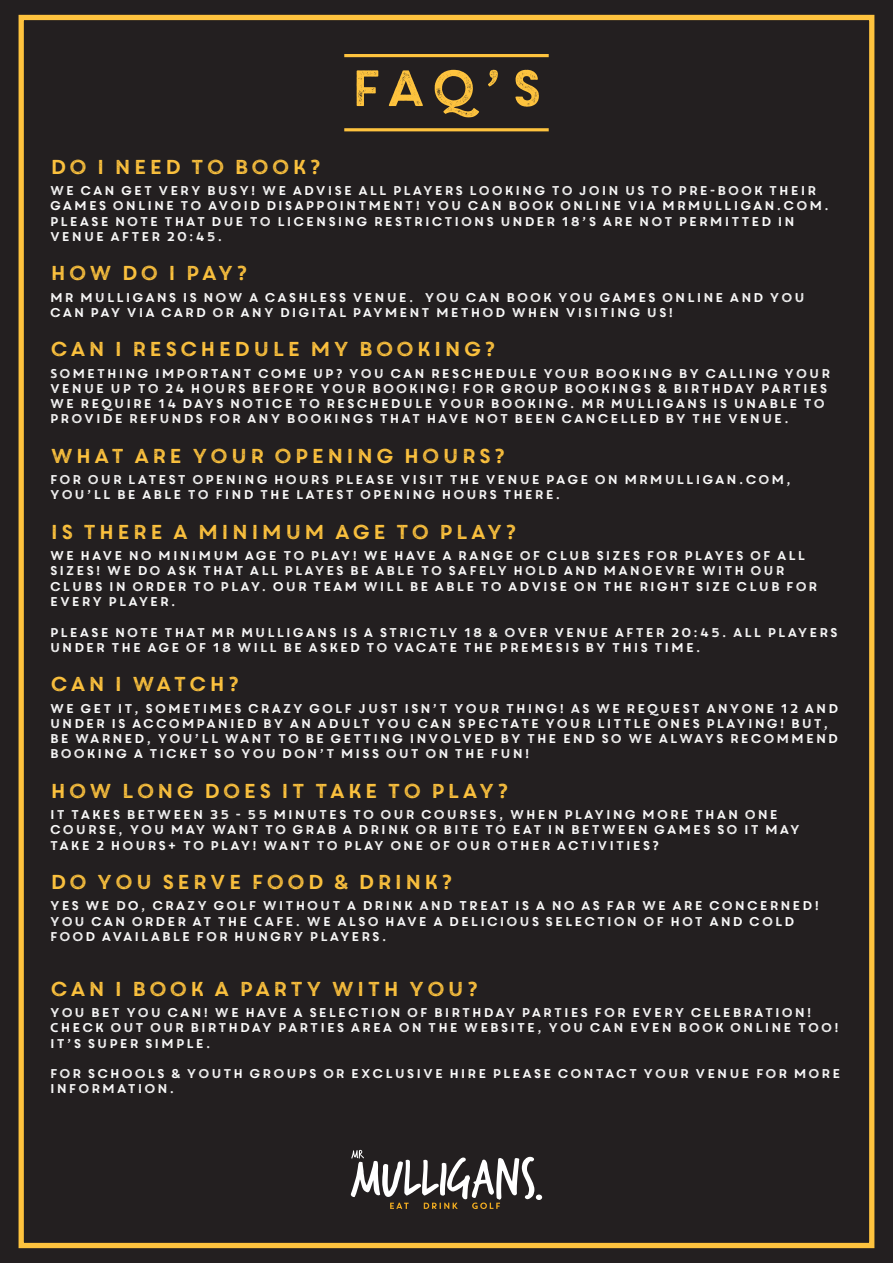
<style>
.page{position:relative;width:893px;height:1263px;background:#231f20}
.page>*{position:absolute;margin:0;border:0;box-sizing:border-box;transform-origin:0 0}
.t1{font:50.85px "Core Circus Rough W00";color:#fec33e}
.t2{font:20.1px "Core Circus Rough W00";color:#fec33e}
.t3{font:12.75px/15.3px "Core Circus Rough W00";color:#fff}
</style>
<div class="page">
<div style="left:19px;top:15px;width:855px;height:1233px;border:5px solid #fec33e"></div>
<hr style="left:344px;top:54px;width:205px;height:3px;background:#fec33e">
<hr style="left:344px;top:128px;width:205px;height:3px;background:#fec33e">
<svg style="left:351px;top:1150px;width:191px;height:59px"></svg>
<p class="t1" style="left:347px;top:54px;width:200px">FAQ’S</p>
<p class="t2" style="left:49px;top:153px;width:275px">DO I NEED TO BOOK?</p>
<p class="t3" style="left:49px;top:182px;width:782px">WE CAN GET VERY BUSY! WE ADVISE ALL PLAYERS LOOKING TO JOIN US TO PRE-BOOK THEIR GAMES ONLINE TO AVOID DISAPPOINTMENT! YOU CAN BOOK ONLINE VIA MRMULLIGAN.COM.<br>PLEASE NOTE THAT DUE TO LICENSING RESTRICTIONS UNDER 18’S ARE NOT PERMITTED IN VENUE AFTER 20:45.</p>
<p class="t2" style="left:49px;top:260px;width:202px">HOW DO I PAY?</p>
<p class="t3" style="left:49px;top:289px;width:758px">MR MULLIGANS IS NOW A CASHLESS VENUE. YOU CAN BOOK YOU GAMES ONLINE AND YOU<br>CAN PAY VIA CARD OR ANY DIGITAL PAYMENT METHOD WHEN VISITING US!</p>
<p class="t2" style="left:49px;top:336px;width:450px">CAN I RESCHEDULE MY BOOKING?</p>
<p class="t3" style="left:49px;top:365px;width:783px">SOMETHING IMPORTANT COME UP? YOU CAN RESCHEDULE YOUR BOOKING BY CALLING YOUR VENUE UP TO 24 HOURS BEFORE YOUR BOOKING! FOR GROUP BOOKINGS &amp; BIRTHDAY PARTIES WE REQUIRE 14 DAYS NOTICE TO RESCHEDULE YOUR BOOKING. MR MULLIGANS IS UNABLE TO PROVIDE REFUNDS FOR ANY BOOKINGS THAT HAVE NOT BEEN CANCELLED BY THE VENUE.</p>
<p class="t2" style="left:49px;top:442px;width:460px">WHAT ARE YOUR OPENING HOURS?</p>
<p class="t3" style="left:49px;top:471px;width:745px">FOR OUR LATEST OPENING HOURS PLEASE VISIT THE VENUE PAGE ON MRMULLIGAN.COM,<br>YOU’LL BE ABLE TO FIND THE LATEST OPENING HOURS THERE.</p>
<p class="t2" style="left:49px;top:518px;width:471px">IS THERE A MINIMUM AGE TO PLAY?</p>
<p class="t3" style="left:49px;top:547px;width:771px">WE HAVE NO MINIMUM AGE TO PLAY! WE HAVE A RANGE OF CLUB SIZES FOR PLAYES OF ALL SIZES! WE DO ASK THAT ALL PLAYES BE ABLE TO SAFELY HOLD AND MANOEVRE WITH OUR CLUBS IN ORDER TO PLAY. OUR TEAM WILL BE ABLE TO ADVISE ON THE RIGHT SIZE CLUB FOR EVERY PLAYER.</p>
<p class="t3" style="left:49px;top:624px;width:791px">PLEASE NOTE THAT MR MULLIGANS IS A STRICTLY 18 &amp; OVER VENUE AFTER 20:45. ALL PLAYERS<br>UNDER THE AGE OF 18 WILL BE ASKED TO VACATE THE PREMESIS BY THIS TIME.</p>
<p class="t2" style="left:49px;top:671px;width:193px">CAN I WATCH?</p>
<p class="t3" style="left:49px;top:700px;width:792px">WE GET IT, SOMETIMES CRAZY GOLF JUST ISN’T YOUR THING! AS WE REQUEST ANYONE 12 AND UNDER IS ACCOMPANIED BY AN ADULT YOU CAN SPECTATE YOUR LITTLE ONES PLAYING! BUT, BE WARNED, YOU’LL WANT TO BE GETTING INVOLVED BY THE END SO WE ALWAYS RECOMMEND BOOKING A TICKET SO YOU DON’T MISS OUT ON THE FUN!</p>
<p class="t2" style="left:49px;top:777px;width:463px">HOW LONG DOES IT TAKE TO PLAY?</p>
<p class="t3" style="left:49px;top:806px;width:753px">IT TAKES BETWEEN 35 - 55 MINUTES TO OUR COURSES, WHEN PLAYING MORE THAN ONE<br>COURSE, YOU MAY WANT TO GRAB A DRINK OR BITE TO EAT IN BETWEEN GAMES SO IT MAY<br>TAKE 2 HOURS+ TO PLAY! WANT TO PLAY ONE OF OUR OTHER ACTIVITIES?</p>
<p class="t2" style="left:49px;top:868px;width:407px">DO YOU SERVE FOOD &amp; DRINK?</p>
<p class="t3" style="left:49px;top:898px;width:773px">YES WE DO, CRAZY GOLF WITHOUT A DRINK AND TREAT IS A NO AS FAR WE ARE CONCERNED!<br>YOU CAN ORDER AT THE CAFE. WE ALSO HAVE A DELICIOUS SELECTION OF HOT AND COLD<br>FOOD AVAILABLE FOR HUNGRY PLAYERS.</p>
<p class="t2" style="left:49px;top:975px;width:432px">CAN I BOOK A PARTY WITH YOU?</p>
<p class="t3" style="left:49px;top:1004px;width:792px">YOU BET YOU CAN! WE HAVE A SELECTION OF BIRTHDAY PARTIES FOR EVERY CELEBRATION!<br>CHECK OUT OUR BIRTHDAY PARTIES AREA ON THE WEBSITE, YOU CAN EVEN BOOK ONLINE TOO!<br>IT’S SUPER SIMPLE.</p>
<p class="t3" style="left:49px;top:1065px;width:794px">FOR SCHOOLS &amp; YOUTH GROUPS OR EXCLUSIVE HIRE PLEASE CONTACT YOUR VENUE FOR MORE<br>INFORMATION.</p>
</div>
